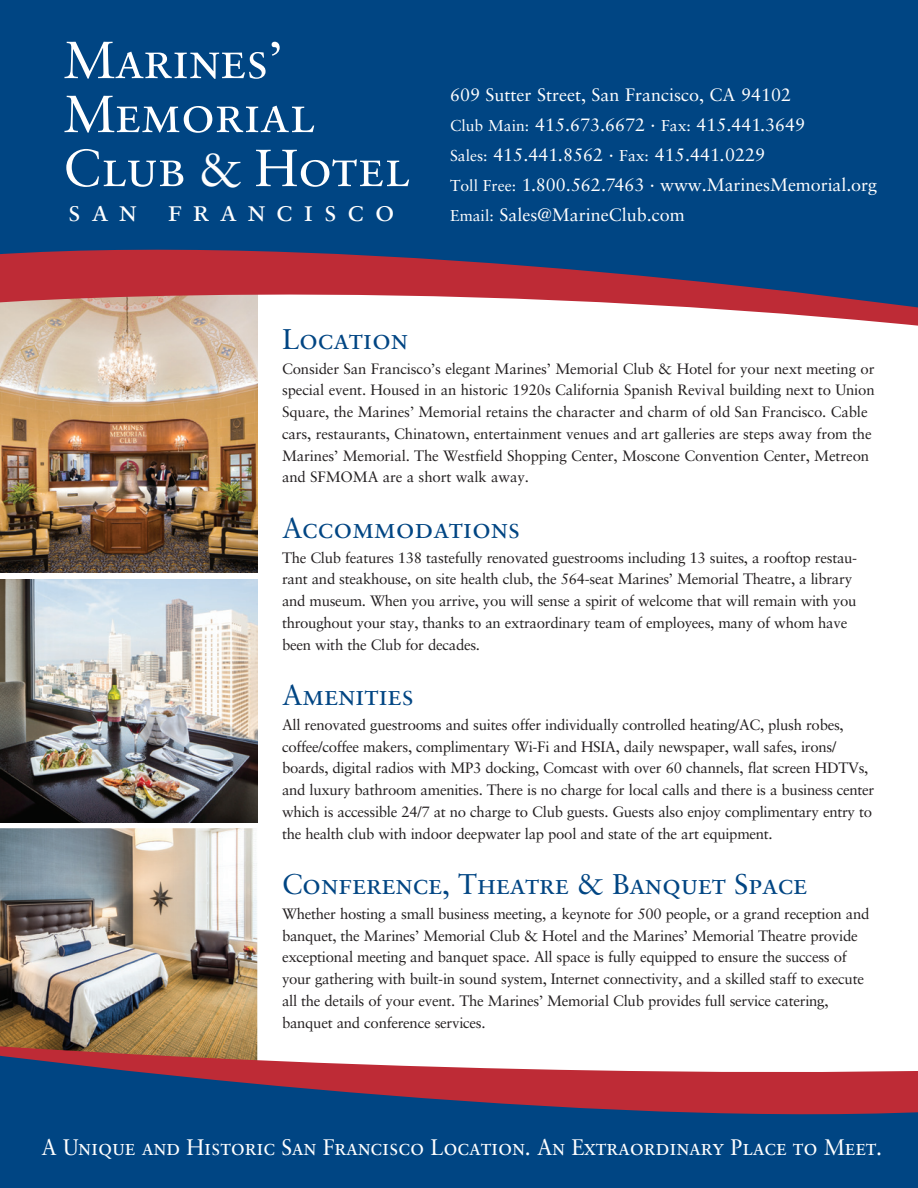
<style>
.page{position:relative;width:918px;height:1188px;background:#fff}
.page>*{position:absolute;margin:0;border:0;box-sizing:border-box;transform-origin:0 0}
.t1{font:52.2px/54px "Sabon LT Std";letter-spacing:-.01em;color:#fff}
.t2{font:30px "Sabon LT Std";letter-spacing:.35em;color:#fff}
.t3{font:28.5px "Sabon LT Std";letter-spacing:-.01em;color:#004583}
.t4{font:22.5px "Sabon LT Std";letter-spacing:-.01em;color:#fff;scale:.95 1}
.t5{font:18px "Sabon LT Std";color:#fff}
.t6{font:15px/21.8px "Sabon LT Std";letter-spacing:-.02em;color:#231f20}
.s1{font-size:46.5px}
.s2{font-size:15.75px}
.s3{color:#004583}
</style>
<div class="page">
<div style="left:0;top:1129px;width:918px;height:59px;background:#004583"></div>
<div style="left:0;top:0;width:918px;height:229px;background:#004583"></div>
<img style="left:0;top:327px;width:257px;height:246px">
<img style="left:0;top:828px;width:257px;height:217px">
<img style="left:0;top:579px;width:257px;height:243px">
<svg style="left:0;top:229px;width:918px;height:98px"></svg>
<svg style="left:0;top:1045px;width:918px;height:84px"></svg>
<p class="t1" style="left:63px;top:32px;width:253px">Marines’<br>Memorial</p>
<p class="t1" style="left:63px;top:140px;width:348px">Club <span class="s1">&amp;</span> Hotel</p>
<p class="t2" style="left:68px;top:192px;width:328px">san francisco</p>
<p class="t5" style="left:450px;top:84px;width:343px">609 Sutter Street, San Francisco, CA 94102</p>
<p class="t5" style="left:450px;top:114px;width:357px"><span class="s2">Club Main:</span> 415.673.6672 · <span class="s2">Fax:</span> 415.441.3649</p>
<p class="t5" style="left:450px;top:144px;width:317px"><span class="s2">Sales:</span> 415.441.8562 · <span class="s2">Fax:</span> 415.441.0229</p>
<p class="t5" style="left:450px;top:174px;width:429px"><span class="s2">Toll Free:</span> 1.800.562.7463 · www.MarinesMemorial.org</p>
<p class="t5" style="left:450px;top:204px;width:236px"><span class="s2">Email:</span> Sales@MarineClub.com</p>
<p class="t3" style="left:282px;top:322px;width:128px">Location</p>
<p class="t6" style="left:282px;top:357px;width:594px">Consider San Francisco’s elegant Marines’ Memorial Club &amp; Hotel for your next meeting or special event. Housed in an historic 1920s California Spanish Revival building next to Union Square, the Marines’ Memorial retains the character and charm of old San Francisco. Cable cars, restaurants, Chinatown, entertainment venues and art galleries are steps away from the Marines’ Memorial. The Westfield Shopping Center, Moscone Convention Center, Metreon and SFMOMA are a short walk away.</p>
<p class="t3" style="left:282px;top:511px;width:240px">Accommodations</p>
<p class="t6" style="left:282px;top:546px;width:577px">The Club features 138 tastefully renovated guestrooms including 13 suites, a rooftop restau&shy;rant and steakhouse, on site health club, the 564-seat Marines’ Memorial Theatre, a library and museum. When you arrive, you will sense a spirit of welcome that will remain with you throughout your stay, thanks to an extraordinary team of employees, many of whom have been with the Club for decades.</p>
<p class="t3" style="left:282px;top:678px;width:134px">Amenities</p>
<p class="t6" style="left:282px;top:714px;width:594px">All renovated guestrooms and suites offer individually controlled heating/AC, plush robes, coffee/coffee makers, complimentary Wi-Fi and HSIA, daily newspaper, wall safes, irons/ boards, digital radios with MP3 docking, Comcast with over 60 channels, flat screen HDTVs, and luxury bathroom amenities. There is no charge for local calls and there is a business center which is accessible 24/7 at no charge to Club guests. Guests also enjoy complimentary entry to the health club with indoor deepwater lap pool and state of the art equipment.</p>
<p class="t3" style="left:282px;top:867px;width:527px">Conference, Theatre &amp; Banquet Space</p>
<p class="t6" style="left:282px;top:903px;width:589px">Whether hosting a small business meeting, a keynote for 500 people, or a grand reception and banquet, the Marines’ Memorial Club &amp; Hotel and the Marines’ Memorial Theatre provide exceptional meeting and banquet space. All space is fully equipped to ensure the success of your gathering with built-in sound system, Internet connectivity, and a skilled staff to execute all the details of your event. The Marines’ Memorial Club provides full service catering, banquet and conference services.</p>
<p class="t4" style="left:36px;top:1134px;width:892px"><span class="s3">.</span>A Unique and Historic San Francisco Location. An Extraordinary Place to Meet.</p>
</div>
